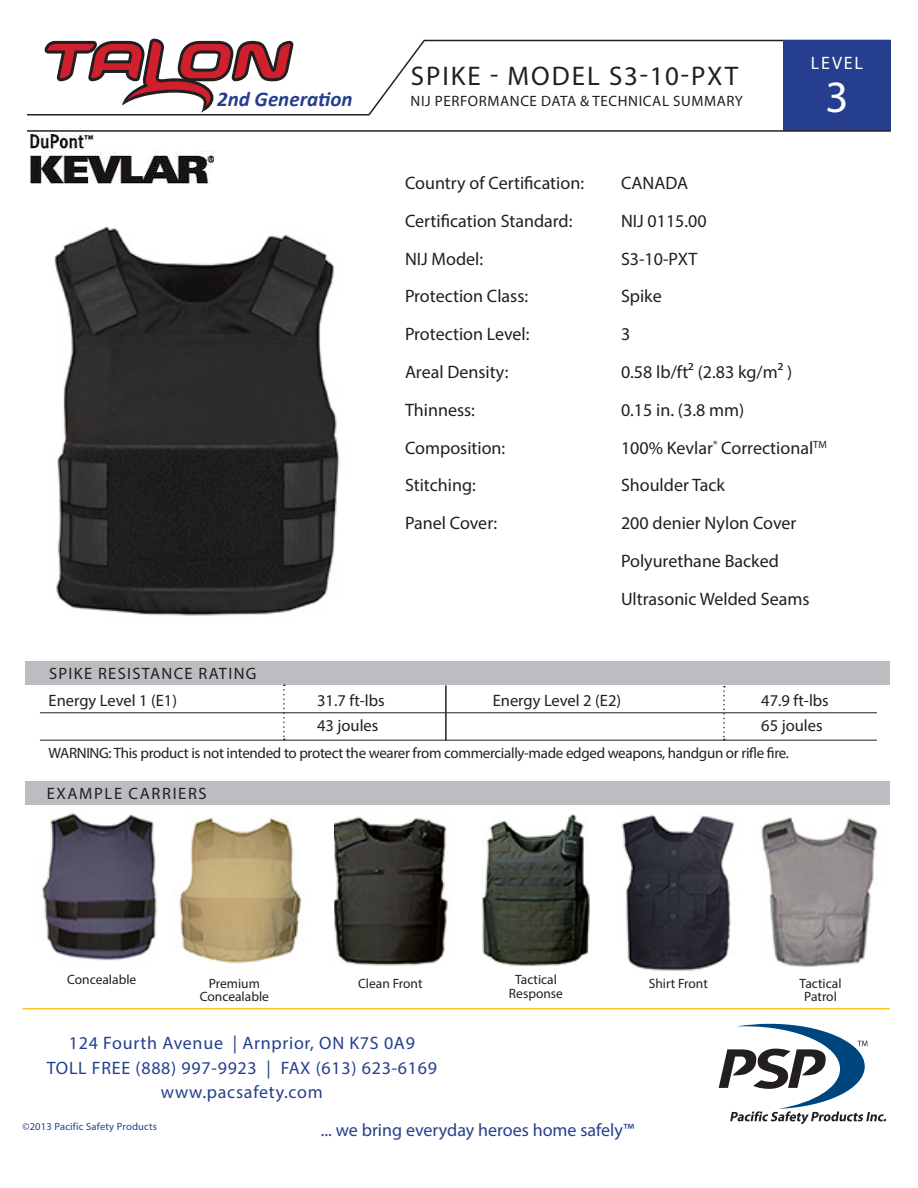
<style>
.page{position:relative;width:918px;height:1188px;background:#fff}
.page>*{position:absolute;margin:0;border:0;box-sizing:border-box;transform-origin:0 0}
.t1{font:45px "Myriad Pro";color:#fff}
.t2{font:27px "Myriad Pro";letter-spacing:.075em;color:#231f20}
.t3{font:italic 700 21px "Calibri";color:#253f8e}
.t4{font:18px "Myriad Pro";color:#231f20}
.t5{font:18px "Myriad Pro";letter-spacing:.04em;color:#253f8e}
.t6{font:18px "Myriad Pro";color:#253f8e}
.t7{font:18px "Myriad Pro";letter-spacing:.1em;color:#fff}
.t8{font:16.5px "Myriad Pro";color:#231f20}
.t9{font:16.5px "Myriad Pro";letter-spacing:.08em;color:#231f20}
.t10{font:16.5px "Myriad Pro";letter-spacing:.1em;color:#231f20}
.t11{font:15px "Myriad Pro";letter-spacing:-.02em;color:#231f20}
.t12{font:15px "Myriad Pro";letter-spacing:.04em;color:#231f20}
.t13{font:13.5px "Myriad Pro";color:#231f20}
.t14{font:10.5px "Myriad Pro";letter-spacing:.02em;color:#253f8e}
</style>
<div class="page">
<img style="left:54px;top:226px;width:286px;height:390px">
<div style="left:25px;top:662px;width:865px;height:23px;background:#bcbdc0"></div>
<svg style="left:27px;top:39px;width:864px;height:77px"></svg>
<div style="left:783px;top:40px;width:108px;height:91px;background:#253f8e"></div>
<hr style="left:27px;top:130px;width:864px;height:2px;background:#231f20">
<hr style="left:40px;top:712px;width:837px;height:1px;background:#231f20">
<hr style="left:40px;top:740px;width:837px;height:1px;background:#231f20">
<svg style="left:723px;top:686px;width:2px;height:54px"></svg>
<hr style="left:445px;top:685px;width:2px;height:55px;background:#231f20">
<svg style="left:283px;top:685px;width:2px;height:55px"></svg>
<div style="left:25px;top:782px;width:865px;height:23px;background:#bcbdc0"></div>
<img style="left:30px;top:134px;width:183px;height:50px">
<img style="left:41px;top:813px;width:116px;height:148px">
<img style="left:179px;top:817px;width:122px;height:147px">
<img style="left:334px;top:816px;width:114px;height:150px">
<img style="left:482px;top:815px;width:108px;height:151px">
<img style="left:621px;top:814px;width:114px;height:157px">
<img style="left:761px;top:817px;width:117px;height:149px">
<svg style="left:719px;top:1024px;width:167px;height:100px"></svg>
<hr style="left:22px;top:1008px;width:868px;height:1px;background:#fec422">
<p class="t3" style="left:217px;top:86px;width:137px">2nd Generation</p>
<p class="t9" style="left:49px;top:663px;width:209px">SPIKE RESISTANCE RATING</p>
<p class="t2" style="left:411px;top:59px;width:329px">SPIKE - MODEL S3-10-PXT</p>
<p class="t12" style="left:411px;top:91px;width:334px">NIJ PERFORMANCE DATA &amp; TECHNICAL SUMMARY</p>
<p class="t7" style="left:811px;top:52px;width:54px">LEVEL</p>
<p class="t1" style="left:825px;top:69px;width:25px">3</p>
<p class="t4" style="left:405px;top:172px;width:181px">Country of Certification:</p>
<p class="t4" style="left:621px;top:172px;width:69px">CANADA</p>
<p class="t4" style="left:405px;top:210px;width:169px">Certification Standard:</p>
<p class="t4" style="left:621px;top:210px;width:87px">NIJ 0115.00</p>
<p class="t4" style="left:405px;top:247px;width:80px">NIJ Model:</p>
<p class="t4" style="left:621px;top:247px;width:78px">S3-10-PXT</p>
<p class="t4" style="left:405px;top:285px;width:125px">Protection Class:</p>
<p class="t4" style="left:621px;top:285px;width:42px">Spike</p>
<p class="t4" style="left:405px;top:323px;width:126px">Protection Level:</p>
<p class="t4" style="left:621px;top:323px;width:11px">3</p>
<p class="t4" style="left:405px;top:361px;width:105px">Areal Density:</p>
<p class="t4" style="left:621px;top:361px;width:173px">0.58 lb/ft² (2.83 kg/m² )</p>
<p class="t4" style="left:405px;top:399px;width:72px">Thinness:</p>
<p class="t4" style="left:621px;top:399px;width:125px">0.15 in. (3.8 mm)</p>
<p class="t4" style="left:405px;top:436px;width:102px">Composition:</p>
<p class="t4" style="left:621px;top:436px;width:207px">100% Kevlar<sup>®</sup> Correctional<sup>TM</sup></p>
<p class="t4" style="left:405px;top:474px;width:72px">Stitching:</p>
<p class="t4" style="left:621px;top:474px;width:106px">Shoulder Tack</p>
<p class="t4" style="left:405px;top:512px;width:94px">Panel Cover:</p>
<p class="t4" style="left:621px;top:512px;width:177px">200 denier Nylon Cover</p>
<p class="t4" style="left:621px;top:550px;width:159px">Polyurethane Backed</p>
<p class="t4" style="left:621px;top:588px;width:190px">Ultrasonic Welded Seams</p>
<p class="t8" style="left:49px;top:690px;width:130px">Energy Level 1 (E1)</p>
<p class="t8" style="left:317px;top:690px;width:69px">31.7 ft-lbs</p>
<p class="t8" style="left:317px;top:716px;width:63px">43 joules</p>
<p class="t11" style="left:49px;top:744px;width:742px">WARNING: This product is not intended to protect the wearer from commercially-made edged weapons, handgun or rifle fire.</p>
<p class="t8" style="left:493px;top:690px;width:130px">Energy Level 2 (E2)</p>
<p class="t8" style="left:761px;top:690px;width:69px">47.9 ft-lbs</p>
<p class="t8" style="left:761px;top:716px;width:63px">65 joules</p>
<p class="t10" style="left:47px;top:783px;width:161px">EXAMPLE CARRIERS</p>
<p class="t13" style="left:67px;top:972px;width:71px">Concealable</p>
<p class="t13" style="left:209px;top:975px;width:53px">Premium</p>
<p class="t13" style="left:649px;top:975px;width:61px">Shirt Front</p>
<p class="t13" style="left:200px;top:989px;width:71px">Concealable</p>
<p class="t13" style="left:358px;top:975px;width:66px">Clean Front</p>
<p class="t13" style="left:515px;top:972px;width:43px">Tactical</p>
<p class="t13" style="left:509px;top:985px;width:56px">Response</p>
<p class="t5" style="left:69px;top:1032px;width:348px">124 Fourth Avenue | Arnprior, ON K7S 0A9</p>
<p class="t5" style="left:47px;top:1057px;width:392px">TOLL FREE (888) 997-9923 | FAX (613) 623-6169</p>
<p class="t5" style="left:161px;top:1081px;width:164px">www.pacsafety.com</p>
<p class="t14" style="left:22px;top:1120px;width:136px">©2013 Pacific Safety Products</p>
<p class="t6" style="left:321px;top:1118px;width:315px">... we bring everyday heroes home safely™</p>
<p class="t13" style="left:800px;top:975px;width:43px">Tactical</p>
<p class="t13" style="left:804px;top:989px;width:34px">Patrol</p>
</div>
